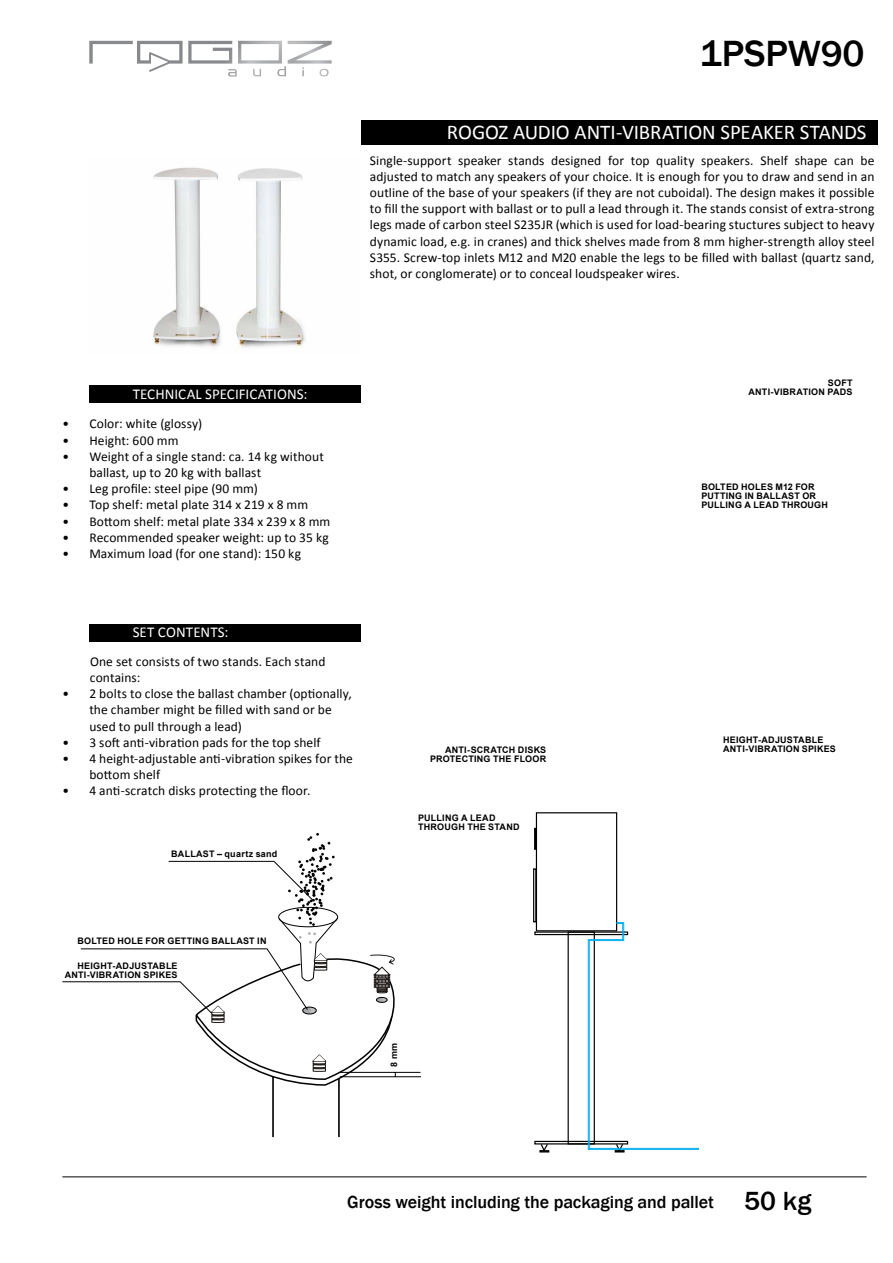
<style>
.page{position:relative;width:893px;height:1263px;background:#fff}
.page>*{position:absolute;margin:0;border:0;box-sizing:border-box;transform-origin:0 0}
.t1{font:500 37.5px "Franklin Gothic";letter-spacing:-.005em;color:#000}
.t2{font:500 27px "Franklin Gothic";color:#000}
.t3{font:21px "Calibri";letter-spacing:-.005em;color:#fff}
.t4{font:500 18px "Franklin Gothic";letter-spacing:-.005em;color:#000}
.t5{font:15px "Calibri";letter-spacing:.005em;color:#fff}
.t6{font:13.5px/16.2px "Calibri";letter-spacing:.005em;color:#000}
.t7{font:700 9px/9px "Arial";letter-spacing:.025em;color:#000}
</style>
<div class="page">
<div style="left:361px;top:121px;width:516px;height:24px;background:#000"></div>
<svg style="left:89px;top:41px;width:243px;height:36px"></svg>
<div style="left:89px;top:386px;width:272px;height:17px;background:#000"></div>
<div style="left:89px;top:624px;width:272px;height:17px;background:#000"></div>
<hr style="left:62px;top:1176px;width:805px;height:1px;background:#000">
<svg style="left:195px;top:1081px;width:223px;height:97px"></svg>
<hr style="left:340px;top:1072px;width:80px;height:1px;background:#000">
<hr style="left:340px;top:1076px;width:81px;height:1px;background:#000">
<svg style="left:62px;top:833px;width:356px;height:248px"></svg>
<hr style="left:338px;top:1078px;width:2px;height:59px;background:#000">
<hr style="left:272px;top:1076px;width:2px;height:61px;background:#000">
<div style="left:568px;top:931px;width:27px;height:213px;border:1px solid #000"></div>
<div style="left:534px;top:931px;width:94px;height:4px;border:1px solid #000"></div>
<div style="left:534px;top:1141px;width:94px;height:3px;border:1px solid #000"></div>
<div style="left:536px;top:812px;width:81px;height:119px;border:1px solid #000"></div>
<div style="left:533px;top:868px;width:3px;height:54px;border:1px solid #000"></div>
<div style="left:534px;top:828px;width:2px;height:22px;border:1px solid #000"></div>
<svg style="left:539px;top:1143px;width:10px;height:10px"></svg>
<svg style="left:588px;top:922px;width:111px;height:231px"></svg>
<img style="left:153px;top:167px;width:153px;height:181px">
<h1 class="t1" style="left:700px;top:30px;width:166px">1PSPW90</h1>
<h3 class="t3" style="left:447px;top:118px;width:421px">ROGOZ AUDIO ANTI-VIBRATION SPEAKER STANDS</h3>
<p class="t6" style="left:370px;top:152px;width:506px;text-align:justify">Single-support speaker stands designed for top quality speakers. Shelf shape can be adjusted to match any speakers of your choice. It is enough for you to draw and send in an outline of the base of your speakers (if they are not cuboidal). The design makes it possible to fill the support with ballast or to pull a lead through it. The stands consist of extra-strong legs made of carbon steel S235JR (which is used for load-bearing stuctures subject to heavy dynamic load, e.g. in cranes) and thick shelves made from 8 mm higher-strength alloy steel S355. Screw-top inlets M12 and M20 enable the legs to be filled with ballast (quartz sand, shot, or conglomerate) or to conceal loudspeaker wires.</p>
<p class="t5" style="left:133px;top:384px;width:176px">TECHNICAL SPECIFICATIONS:</p>
<p class="t6" style="left:62px;top:415px;width:141px">• Color: white (glossy)</p>
<p class="t6" style="left:62px;top:432px;width:118px">• Height: 600 mm</p>
<p class="t6" style="left:89px;top:448px;width:236px;text-indent:-27px">• Weight of a single stand: ca. 14 kg without ballast, up to 20 kg with ballast</p>
<p class="t6" style="left:62px;top:480px;width:197px">• Leg profile: steel pipe (90 mm)</p>
<p class="t6" style="left:62px;top:496px;width:247px">• Top shelf: metal plate 314 x 219 x 8 mm</p>
<p class="t6" style="left:62px;top:513px;width:269px">• Bottom shelf: metal plate 334 x 239 x 8 mm</p>
<p class="t6" style="left:62px;top:529px;width:268px">• Recommended speaker weight: up to 35 kg</p>
<p class="t6" style="left:62px;top:545px;width:240px">• Maximum load (for one stand): 150 kg</p>
<p class="t5" style="left:133px;top:621px;width:97px">SET CONTENTS:</p>
<p class="t6" style="left:90px;top:653px;width:237px">One set consists of two stands. Each stand contains:</p>
<p class="t6" style="left:89px;top:685px;width:264px;text-indent:-27px">• 2 bolts to close the ballast chamber (optionally, the chamber might be filled with sand or be used to pull through a lead)</p>
<p class="t6" style="left:62px;top:734px;width:260px">• 3 soft anti-vibration pads for the top shelf</p>
<p class="t6" style="left:89px;top:750px;width:265px;text-indent:-27px">• 4 height-adjustable anti-vibration spikes for the bottom shelf</p>
<p class="t6" style="left:62px;top:782px;width:250px">• 4 anti-scratch disks protecting the floor.</p>
<p class="t7" style="left:171px;top:850px;width:108px">BALLAST – quartz sand</p>
<p class="t7" style="left:78px;top:937px;width:190px">BOLTED HOLE FOR GETTING BALLAST IN</p>
<p class="t7" style="left:65px;top:961px;width:114px;text-align:right">HEIGHT-ADJUSTABLE<br>ANTI-VIBRATION SPIKES</p>
<p class="t7" style="left:430px;top:745px;width:118px;text-align:right">ANTI-SCRATCH DISKS<br>PROTECTING THE FLOOR</p>
<p class="t7" style="left:418px;top:814px;width:103px">PULLING A LEAD<br>THROUGH THE STAND</p>
<p class="t7" style="left:390px;top:1067px;width:25px;rotate:-90deg">8 mm</p>
<p class="t7" style="left:748px;top:379px;width:106px;text-align:right">SOFT<br>ANTI-VIBRATION PADS</p>
<p class="t7" style="left:701px;top:482px;width:128px">BOLTED HOLES M12 FOR<br>PUTTING IN BALLAST OR<br>PULLING A LEAD THROUGH</p>
<p class="t7" style="left:723px;top:735px;width:114px">HEIGHT-ADJUSTABLE<br>ANTI-VIBRATION SPIKES</p>
<h3 class="t4" style="left:347px;top:1190px;width:368px">Gross weight including the packaging and pallet</h3>
<h2 class="t2" style="left:744px;top:1184px;width:69px">50 kg</h2>
</div>
